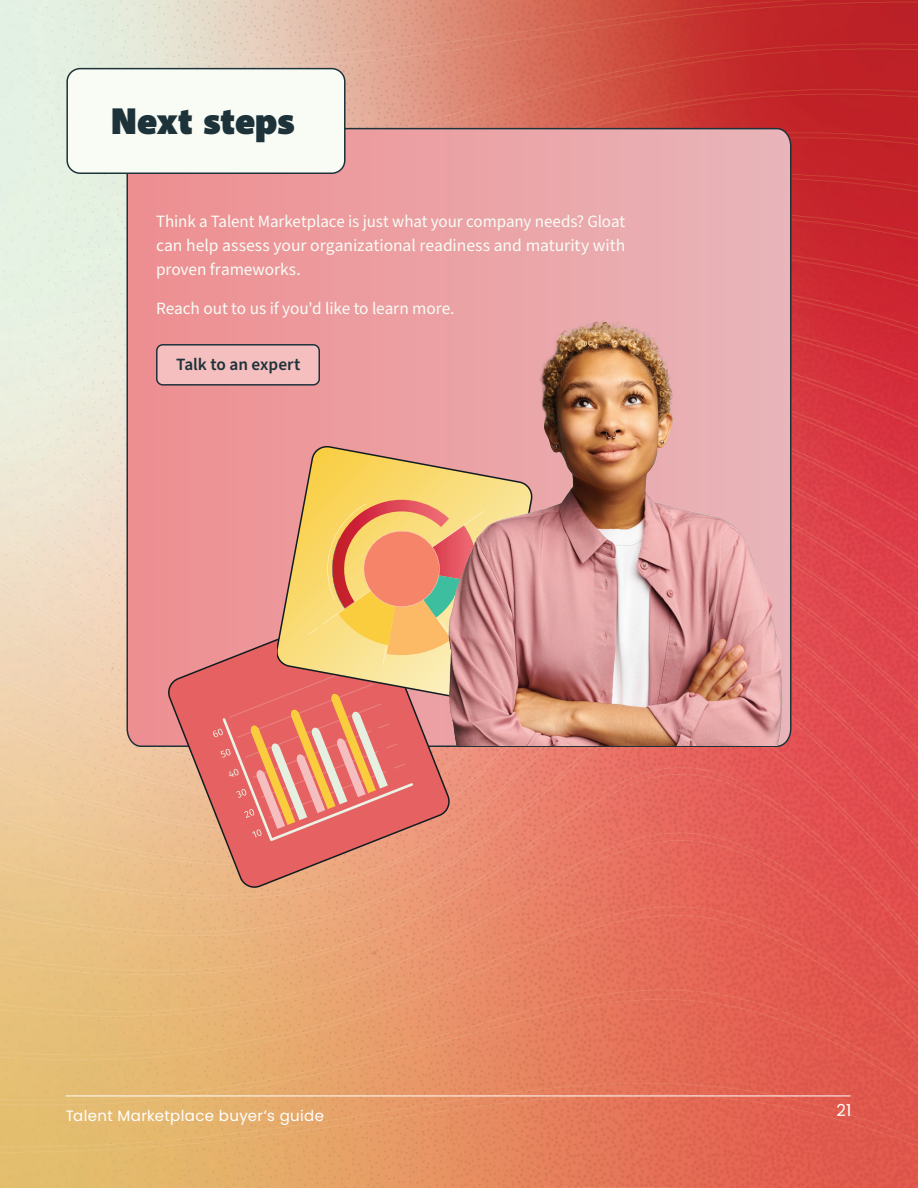
<style>
.page{position:relative;width:918px;height:1188px;background:#fff}
.page>*{position:absolute;margin:0;border:0;box-sizing:border-box;transform-origin:0 0}
.t1{font:900 37.5px "Akagi Pro";color:#1d3239}
.t2{font:17.25px/24px "Source Sans Pro";letter-spacing:-.005em;color:#f9fcf5;text-align:justify}
.t3{font:600 17.25px "Source Sans Pro";color:#1e323a}
.t4{font:16.5px "Poppins";color:#fff}
.t5{font:15px "Poppins";letter-spacing:.025em;color:#fff}
</style>
<div class="page">
<img style="left:0;top:0;width:918px;height:1188px">
<svg style="left:126px;top:127px;width:666px;height:621px;background:#e89c9f"></svg>
<div style="left:67px;top:69px;width:278px;height:104px;background:#f9fcf5;border-radius:13px"></div>
<div style="left:66px;top:68px;width:280px;height:106px;border:2px solid #1e323a;border-radius:13px"></div>
<div style="left:157px;top:345px;width:162px;height:40px;background:#f5bfbf;border-radius:6px"></div>
<div style="left:156px;top:344px;width:164px;height:42px;border:2px solid #1e323a;border-radius:6px"></div>
<svg style="left:165px;top:603px;width:288px;height:288px;background:#e5937c"></svg>
<svg style="left:277px;top:446px;width:161px;height:54px;background:#eebb6e"></svg>
<svg style="left:213px;top:500px;width:286px;height:341px;background:#ea9374"></svg>
<img style="left:438px;top:317px;width:357px;height:429px">
<hr style="left:66px;top:1096px;width:785px;height:1px;background:#fff">
<h1 class="t1" style="left:111px;top:98px;width:185px">Next steps</h1>
<p class="t2" style="left:156px;top:210px;width:471px">Think a Talent Marketplace is just what your company needs? Gloat can help assess your organizational readiness and maturity with proven frameworks.</p>
<p class="t2" style="left:156px;top:297px;width:300px">Reach out to us if you d' like to learn more.</p>
<p class="t3" style="left:176px;top:353px;width:126px">Talk to an expert</p>
<p class="t5" style="left:66px;top:1107px;width:260px">Talent Marketplace buyer s’ guide</p>
<p class="t4" style="left:837px;top:1101px;width:16px">21</p>
</div>
